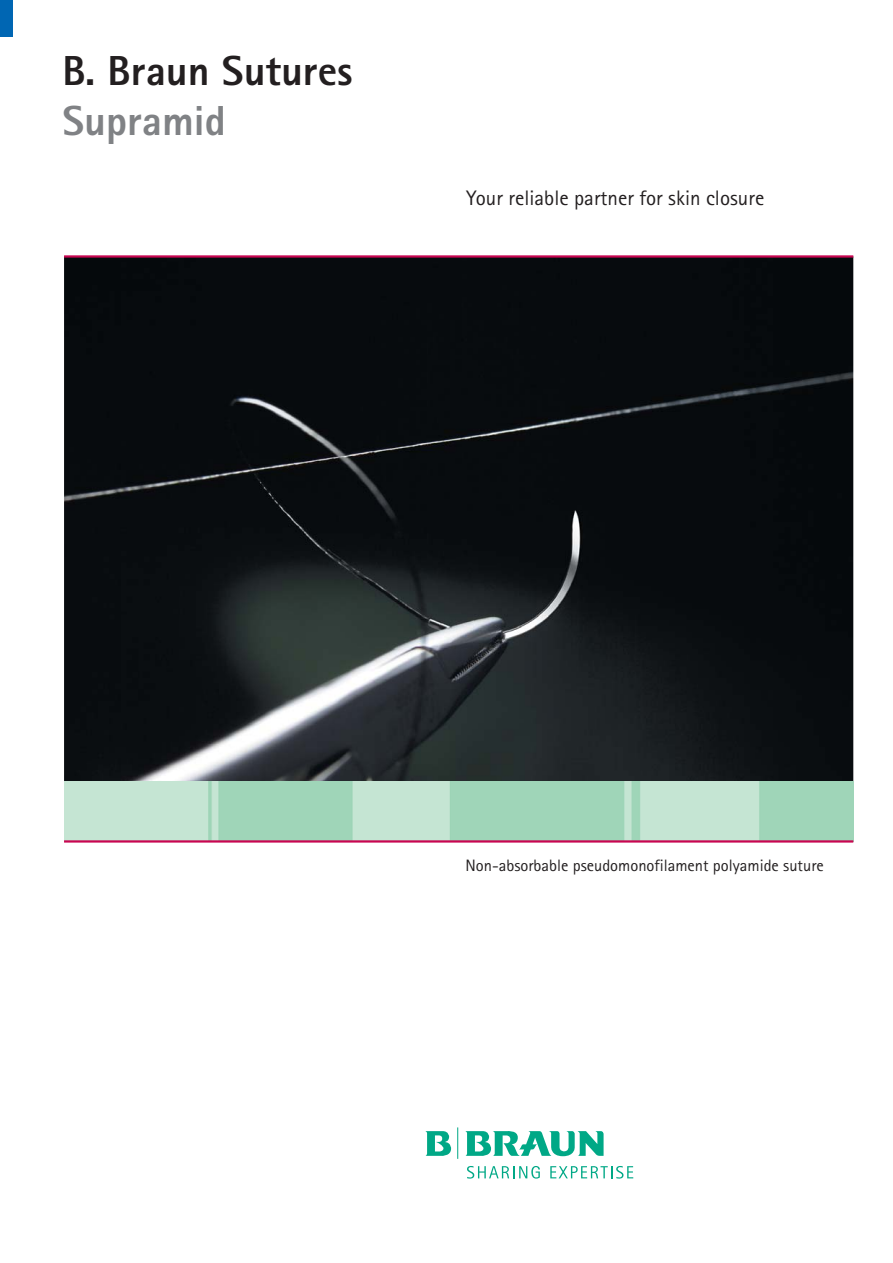
<style>
.page{position:relative;width:893px;height:1263px;background:#fff}
.page>*{position:absolute;margin:0;border:0;box-sizing:border-box;transform-origin:0 0}
.t1{font:800 42px "Rotis Sans Serif";color:#231f20}
.t2{font:800 42px "Rotis Sans Serif";color:#808285}
.t3{font:21px "Rotis Sans Serif";color:#231f20}
.t4{font:16.5px "Rotis Sans Serif";color:#231f20}
</style>
<div class="page">
<img style="left:64px;top:256px;width:790px;height:585px">
<svg style="left:467px;top:1166px;width:73px;height:13px"></svg>
<svg style="left:550px;top:1166px;width:83px;height:13px"></svg>
<svg style="left:425px;top:1131px;width:26px;height:25px"></svg>
<svg style="left:465px;top:1131px;width:138px;height:25px"></svg>
<hr style="left:457px;top:1127px;width:1px;height:32px;background:#00a886">
<hr style="left:64px;top:255px;width:789px;height:3px;background:#c80651">
<hr style="left:64px;top:840px;width:789px;height:3px;background:#c80651">
<div style="left:0;top:0;width:13px;height:36px;background:#0066b3"></div>
<h1 class="t1" style="left:62px;top:55px;width:292px">B. Braun Sutures</h1>
<h1 class="t2" style="left:62px;top:105px;width:165px">Supramid</h1>
<p class="t3" style="left:466px;top:190px;width:300px">Your reliable partner for skin closure</p>
<p class="t4" style="left:465px;top:859px;width:360px">Non-absorbable pseudomonofilament polyamide suture</p>
</div>
